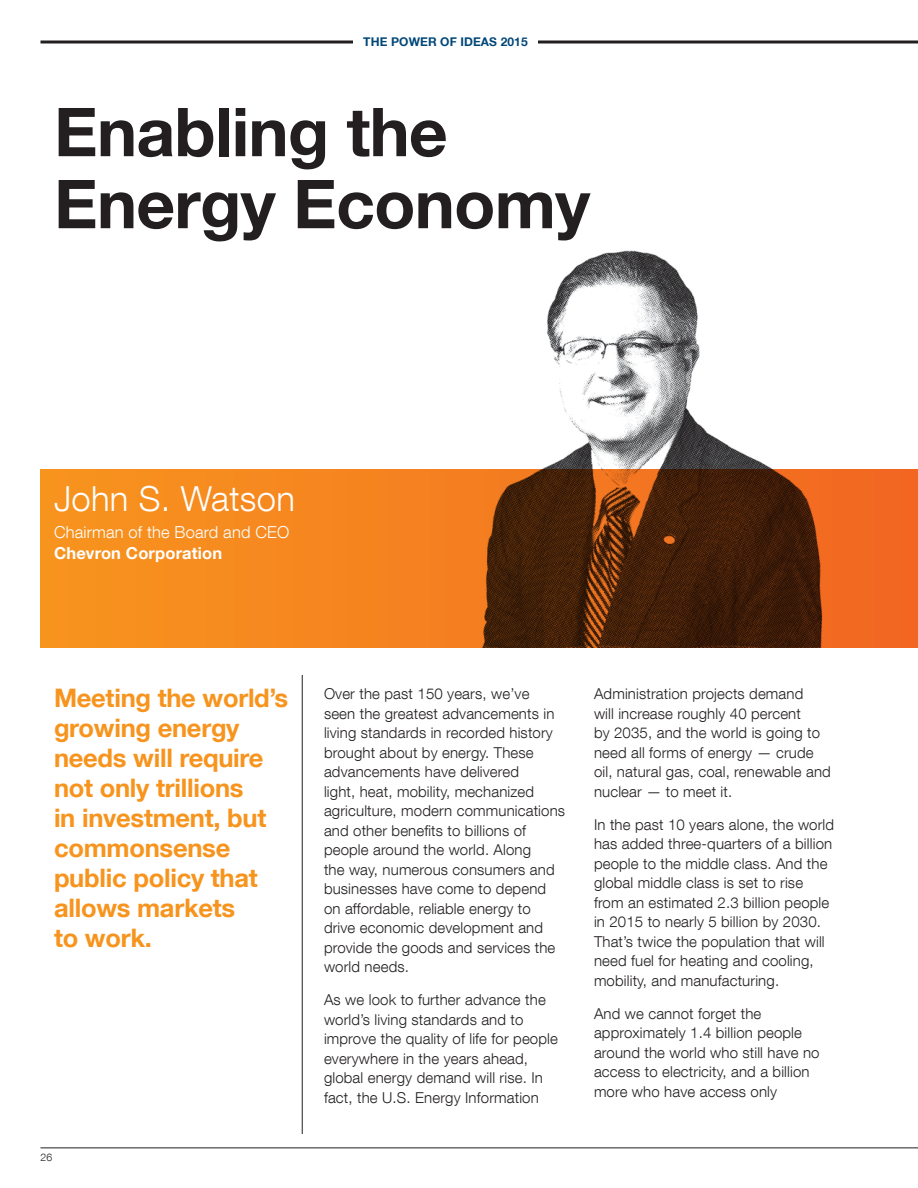
<style>
.page{position:relative;width:918px;height:1188px;background:#fff}
.page>*{position:absolute;margin:0;border:0;box-sizing:border-box;transform-origin:0 0}
.t1{font:700 67.5px/72px "Helvetica Neue LT Com";letter-spacing:-.01em;color:#231f20}
.t2{font:300 34.5px "Helvetica Neue LT Com";letter-spacing:.01em;color:#fff}
.t3{font:700 25.5px/30px "Helvetica Neue LT Com";letter-spacing:-.01em;color:#f7941e}
.t4{font:300 16.5px "Helvetica Neue LT Com";letter-spacing:.01em;color:#fff}
.t5{font:700 16.5px "Helvetica Neue LT Com";letter-spacing:.01em;color:#fff}
.t6{font:300 15px/19.5px "Helvetica Neue LT Com";letter-spacing:.01em;color:#231f20}
.t7{font:700 12px "Helvetica Neue LT Com";letter-spacing:.01em;color:#004778}
.t8{font:300 10.5px "Helvetica Neue LT Com";color:#231f20}
</style>
<div class="page">
<svg style="left:40px;top:40px;width:878px;height:4px;background:#595657"></svg>
<div style="left:353px;top:26px;width:185px;height:32px;background:#fff"></div>
<hr style="left:40px;top:1148px;width:878px;height:1px;background:#231f20">
<img style="left:394px;top:250px;width:488px;height:220px">
<svg style="left:40px;top:470px;width:878px;height:178px;background:#b65f17"></svg>
<hr style="left:302px;top:675px;width:1px;height:459px;background:#231f20">
<p class="t7" style="left:363px;top:34px;width:166px">the power of ideas 2015</p>
<h1 class="t1" style="left:54px;top:94px;width:538px">Enabling the<br>Energy Economy</h1>
<h2 class="t2" style="left:54px;top:477px;width:242px">John S. Watson</h2>
<p class="t4" style="left:54px;top:522px;width:237px">Chairman of the Board and CEO</p>
<p class="t5" style="left:54px;top:543px;width:170px">Chevron Corporation</p>
<h3 class="t3" style="left:54px;top:683px;width:236px">Meeting the world’s growing energy needs will require not only trillions<br>in investment, but commonsense public policy that allows markets<br>to work.</h3>
<p class="t8" style="left:40px;top:1151px;width:13px">26</p>
<p class="t6" style="left:324px;top:684px;width:243px">Over the past 150 years, we’ve<br>seen the greatest advancements in living standards in recorded history brought about by energy. These advancements have delivered<br>light, heat, mobility, mechanized agriculture, modern communications and other benefits to billions of people around the world. Along<br>the way, numerous consumers and businesses have come to depend on affordable, reliable energy to drive economic development and provide the goods and services the world needs.</p>
<p class="t6" style="left:324px;top:990px;width:235px">As we look to further advance the world’s living standards and to improve the quality of life for people everywhere in the years ahead, global energy demand will rise. In fact, the U.S. Energy Information</p>
<p class="t6" style="left:594px;top:684px;width:238px">Administration projects demand<br>will increase roughly 40 percent<br>by 2035, and the world is going to need all forms of energy — crude oil, natural gas, coal, renewable and nuclear — to meet it.</p>
<p class="t6" style="left:594px;top:814px;width:242px">In the past 10 years alone, the world has added three-quarters of a billion people to the middle class. And the global middle class is set to rise from an estimated 2.3 billion people in 2015 to nearly 5 billion by 2030.<br>That’s twice the population that will need fuel for heating and cooling, mobility, and manufacturing.</p>
<p class="t6" style="left:594px;top:1003px;width:227px">And we cannot forget the approximately 1.4 billion people around the world who still have no access to electricity, and a billion more who have access only</p>
</div>
